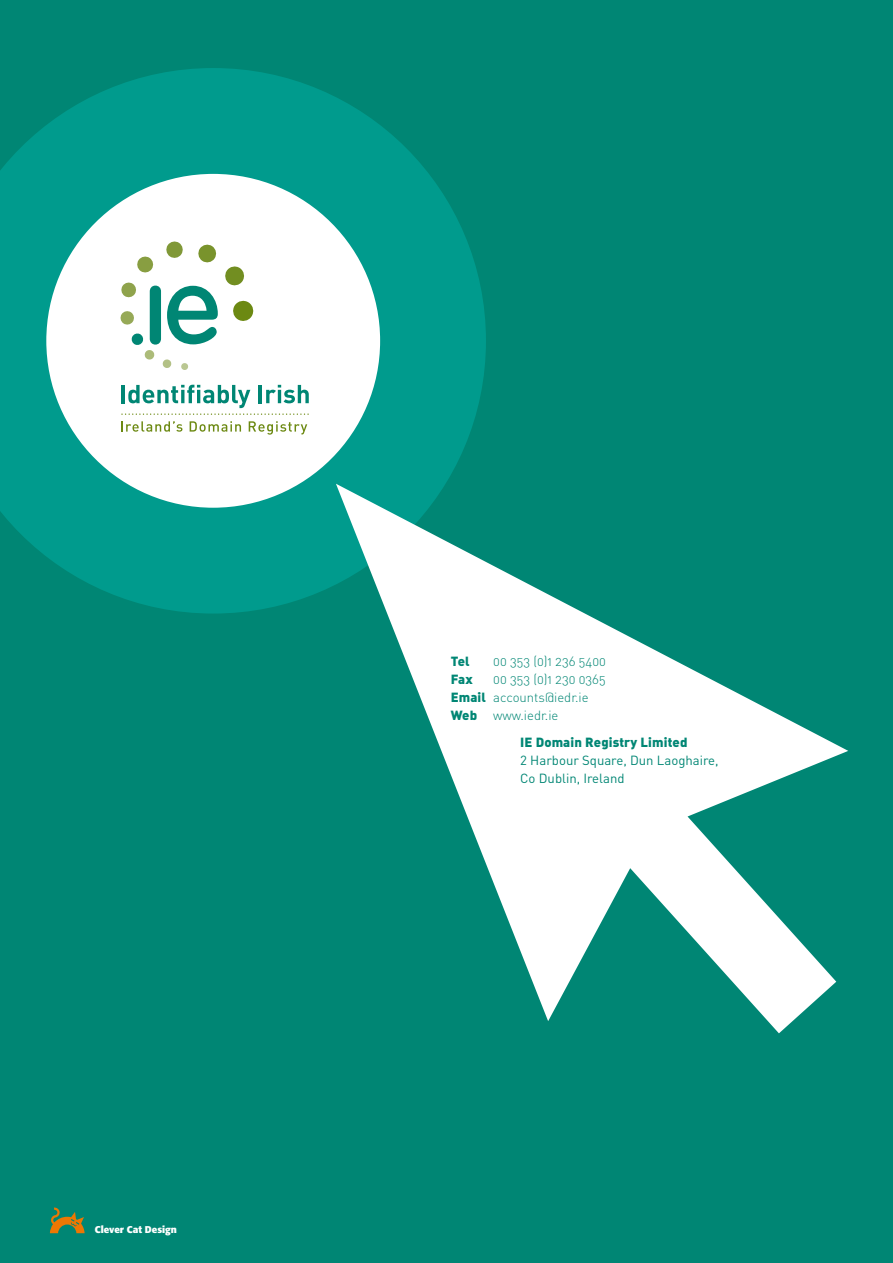
<style>
.page{position:relative;width:893px;height:1263px;background:#008674}
.page>*{position:absolute;margin:0;border:0;box-sizing:border-box;transform-origin:0 0}
.Body_Text__1{font:13.2px/18px "DIN";color:#008674}
.Body_Text__1-2{font:13.2px/18px "DIN Light Alternate";color:#008674}
.Body_Text__1-3{font:13.2px "DIN Black Alternate";letter-spacing:-.005em;color:#008674}
.Body_Text__1-4{font:700 9.75px "Formata";color:#fff}
.s1{font-family:"DIN Black Alternate"}
</style>
<div class="page">
<svg style="left:0;top:68px;width:486px;height:545px;fill:#009b8d"></svg>
<div style="left:46px;top:174px;width:334px;height:334px;background:#fff;border-radius:50%"></div>
<svg style="left:336px;top:484px;width:512px;height:549px"></svg>
<svg style="left:50px;top:1207px;width:35px;height:26px"></svg>
<svg style="left:181px;top:363px;width:8px;height:7px"></svg>
<svg style="left:121px;top:282px;width:15px;height:16px"></svg>
<svg style="left:162px;top:359px;width:10px;height:9px"></svg>
<svg style="left:120px;top:311px;width:14px;height:14px"></svg>
<svg style="left:137px;top:256px;width:17px;height:17px"></svg>
<svg style="left:166px;top:241px;width:17px;height:17px"></svg>
<svg style="left:198px;top:244px;width:19px;height:19px"></svg>
<svg style="left:225px;top:266px;width:19px;height:20px"></svg>
<svg style="left:233px;top:300px;width:21px;height:21px"></svg>
<svg style="left:167px;top:286px;width:51px;height:58px"></svg>
<div style="left:150px;top:286px;width:11px;height:59px;background:#008674;border-radius:6px"></div>
<svg style="left:131px;top:333px;width:24px;height:27px"></svg>
<svg style="left:121px;top:421px;width:61px;height:11px"></svg>
<svg style="left:190px;top:421px;width:51px;height:11px"></svg>
<svg style="left:249px;top:421px;width:58px;height:14px"></svg>
<svg style="left:121px;top:385px;width:188px;height:30px"></svg>
<p class="Body_Text__1-4" style="left:95px;top:1224px;width:84px">Clever Cat Design</p>
<p class="Body_Text__1-3" style="left:451px;top:652px;width:20px">Tel</p>
<p class="Body_Text__1-2" style="left:493px;top:652px;width:114px">00 353 (0)1 236 5400</p>
<p class="Body_Text__1-3" style="left:451px;top:670px;width:24px">Fax</p>
<p class="Body_Text__1-2" style="left:451px;top:670px;width:156px;text-indent:43px">00 353 (0)1 230 0365<br><span class="s1">Email</span> accounts@iedr.ie<br><span class="s1">Web</span> www.iedr.ie</p>
<p class="Body_Text__1" style="left:520px;top:733px;width:200px"><span class="s1">IE Domain Registry Limited<br></span>2 Harbour Square, Dun Laoghaire,<br>Co Dublin, Ireland</p>
</div>
